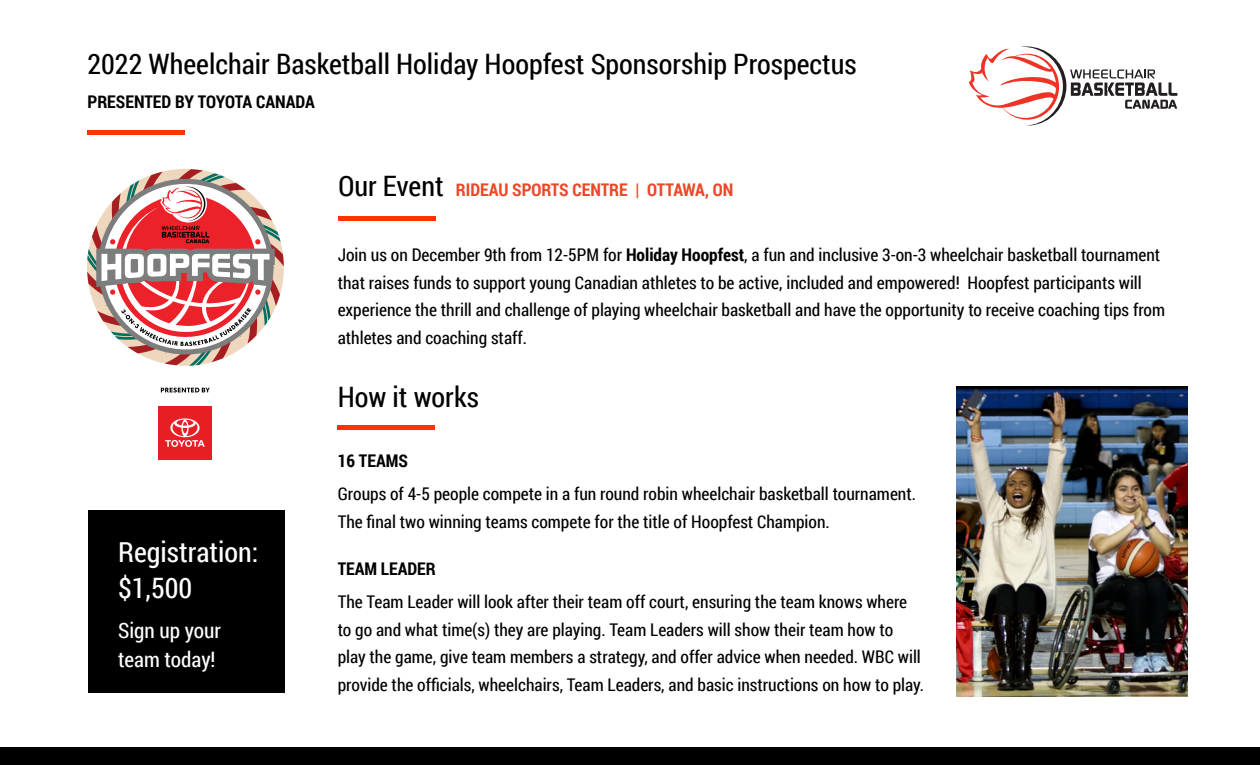
<style>
.page{position:relative;width:1260px;height:765px;background:#fff}
.page>*{position:absolute;margin:0;border:0;box-sizing:border-box;transform-origin:0 0}
.t1{font:28.12px "Roboto Condensed";color:#000}
.t2{font:28.12px/36.2px "Roboto Condensed";color:#fff}
.t3{font:21.25px/28.8px "Roboto Condensed";color:#fff}
.t4{font:17.5px/27.5px "Roboto Condensed";color:#000}
.t5{font:700 17.5px "Roboto Condensed";color:#000}
.t6{font:700 17.5px "Roboto Condensed";color:#eb4826}
.s1{font-weight:400;font-size:28.12px;color:#000}
.s2{font-weight:700}
</style>
<div class="page">
<svg style="left:969px;top:46px;width:208px;height:80px"></svg>
<hr style="left:88px;top:130px;width:97px;height:4px;background:#f30">
<hr style="left:338px;top:426px;width:97px;height:4px;background:#f30">
<div style="left:0;top:748px;width:1260px;height:17px;background:#000"></div>
<div style="left:88px;top:510px;width:197px;height:183px;background:#000"></div>
<svg style="left:88px;top:169px;width:196px;height:197px"></svg>
<svg style="left:161px;top:388px;width:49px;height:4px"></svg>
<div style="left:158px;top:406px;width:54px;height:53px;background:#e91e25"></div>
<svg style="left:165px;top:418px;width:40px;height:29px"></svg>
<div style="left:338px;top:216px;width:98px;height:5px;background:#f30"></div>
<img style="left:957px;top:386px;width:231px;height:311px">
<h1 class="t1" style="left:88px;top:45px;width:771px">2022 Wheelchair Basketball Holiday Hoopfest Sponsorship Prospectus</h1>
<p class="t5" style="left:88px;top:90px;width:229px">PRESENTED BY TOYOTA CANADA</p>
<p class="t6" style="left:338px;top:178px;width:396px"><span class="s1">Our Event</span> RIDEAU SPORTS CENTRE | OTTAWA, ON</p>
<p class="t4" style="left:338px;top:241px;width:829px">Join us on December 9th from 12-5PM for <span class="s2">Holiday Hoopfest</span>, a fun and inclusive 3-on-3 wheelchair basketball tournament that raises funds to support young Canadian athletes to be active, included and empowered! Hoopfest participants will experience the thrill and challenge of playing wheelchair basketball and have the opportunity to receive coaching tips from athletes and coaching staff.</p>
<h1 class="t2" style="left:118px;top:533px;width:142px">Registration: $1,500</h1>
<p class="t3" style="left:118px;top:615px;width:104px">Sign up your team today!</p>
<h1 class="t1" style="left:338px;top:377px;width:143px">How it works</h1>
<p class="t5" style="left:338px;top:449px;width:72px">16 TEAMS</p>
<p class="t4" style="left:338px;top:480px;width:580px">Groups of 4-5 people compete in a fun round robin wheelchair basketball tournament.<br>The final two winning teams compete for the title of Hoopfest Champion.</p>
<p class="t5" style="left:338px;top:557px;width:100px">TEAM LEADER</p>
<p class="t4" style="left:338px;top:588px;width:588px">The Team Leader will look after their team off court, ensuring the team knows where to go and what time(s) they are playing. Team Leaders will show their team how to play the game, give team members a strategy, and offer advice when needed. WBC will provide the officials, wheelchairs, Team Leaders, and basic instructions on how to play.</p>
</div>
